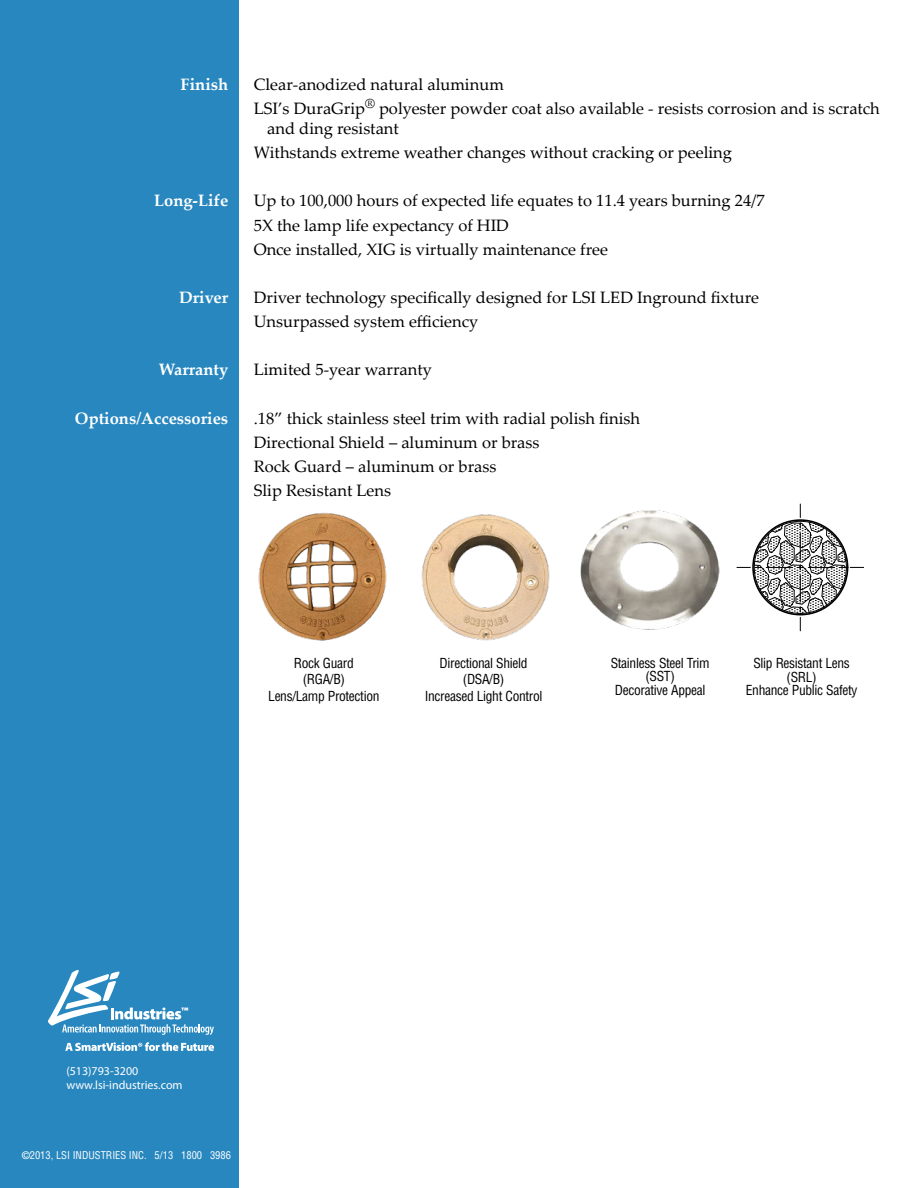
<style>
.page{position:relative;width:918px;height:1188px;background:#fff}
.page>*{position:absolute;margin:0;border:0;box-sizing:border-box;transform-origin:0 0}
.t1{font:16.5px/24.2px "Palatino Linotype";color:#000}
.t2{font:700 16.5px "Palatino Linotype";color:#fff}
.t3{font:condensed 13.5px/13.5px "Helvetica";letter-spacing:-.025em;color:#000;text-align:center}
.t4{font:12px/14.4px "Myriad Pro";color:#fff}
.t5{font:condensed 10.5px "Helvetica";color:#fff}
.s1{font-stretch:normal}
</style>
<div class="page">
<div style="left:0;top:0;width:238px;height:1188px;background:#2887bf"></div>
<svg style="left:65px;top:1042px;width:149px;height:9px"></svg>
<svg style="left:48px;top:970px;width:166px;height:65px"></svg>
<svg style="left:737px;top:504px;width:127px;height:127px"></svg>
<img style="left:259px;top:512px;width:127px;height:129px">
<img style="left:421px;top:514px;width:129px;height:127px">
<img style="left:580px;top:510px;width:140px;height:120px">
<p class="t2" style="left:181px;top:73px;width:49px">Finish</p>
<p class="t1" style="left:254px;top:72px;width:628px">Clear-anodized natural aluminum<br>LSI’s DuraGrip<sup>®</sup> polyester powder coat also available - resists corrosion and is scratch</p>
<p class="t1" style="left:254px;top:116px;width:480px;text-indent:14px">and ding resistant<br>Withstands extreme weather changes without cracking or peeling</p>
<p class="t2" style="left:154px;top:189px;width:76px">Long-Life</p>
<p class="t1" style="left:254px;top:188px;width:513px">Up to 100,000 hours of expected life equates to 11.4 years burning 24/7<br>5X the lamp life expectancy of HID<br>Once installed, XIG is virtually maintenance free</p>
<p class="t2" style="left:179px;top:286px;width:51px">Driver</p>
<p class="t1" style="left:254px;top:285px;width:507px">Driver technology specifically designed for LSI LED Inground fixture<br>Unsurpassed system efficiency</p>
<p class="t2" style="left:159px;top:358px;width:71px">Warranty</p>
<p class="t1" style="left:254px;top:357px;width:180px">Limited 5-year warranty</p>
<p class="t2" style="left:75px;top:406px;width:155px">Options/Accessories</p>
<p class="t1" style="left:254px;top:405px;width:388px">.18” thick stainless steel trim with radial polish finish Directional Shield – aluminum or brass<br>Rock Guard – aluminum or brass<br>Slip Resistant Lens</p>
<p class="t3" style="left:268px;top:655px;width:113px;line-height:16.5px">Rock Guard<br>(RGA/B)<br>Lens/Lamp Protection</p>
<p class="t3" style="left:425px;top:655px;width:119px;line-height:16.5px">Directional Shield (DSA/B)<br>Increased Light Control</p>
<p class="t3" style="left:611px;top:656px;width:100px">Stainless Steel Trim (SST)<br>Decorative Appeal</p>
<p class="t3" style="left:746px;top:656px;width:113px">Slip Resistant Lens (SRL)<br>Enhance Public Safety</p>
<p class="t4" style="left:66px;top:1063px;width:118px">(513)793-3200 www.lsi-industries.com</p>
<p class="t5" style="left:22px;top:1149px;width:211px"><span class="s1">©</span>2013, LSI INDUSTRIES INC. 5/13 1800 3986</p>
</div>
